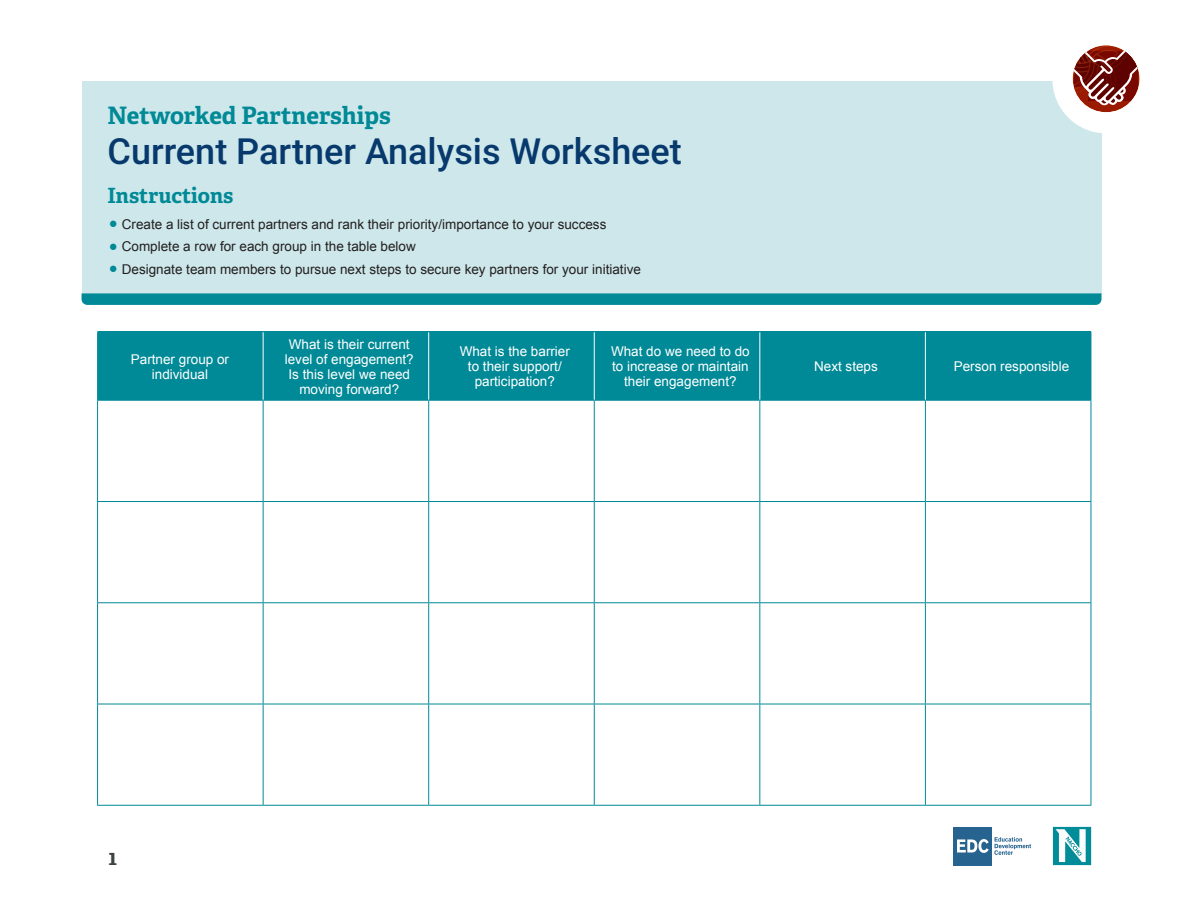
<style>
.page{position:relative;width:1188px;height:918px;background:#fff}
.page>*{position:absolute;margin:0;border:0;box-sizing:border-box;transform-origin:0 0}
.t1{font:500 36px "Roboto";color:#07396d}
.t2{font:700 24px "Adelle";letter-spacing:-.005em;color:#008996}
.Paragraph_Style_1{font:700 21px "Adelle";color:#008996}
.t3{font:700 21px "Adelle";color:#3d4543}
.t4{font:13.5px/15px "Arial";color:#fff;text-align:center}
.Paragraph_Style_1-2{font:13.5px "Arial";color:#231f20}
.s1{font-size:25.5px;color:#008996}
</style>
<div class="page">
<div style="left:82px;top:81px;width:1020px;height:212px;background:#cde7ea"></div>
<svg style="left:82px;top:293px;width:1020px;height:12px;background:#098d99"></svg>
<div style="left:1052px;top:25px;width:108px;height:108px;background:#fff;border-radius:50%"></div>
<svg style="left:1073px;top:45px;width:67px;height:67px"></svg>
<svg style="left:1073px;top:45px;width:65px;height:61px"></svg>
<svg style="left:1053px;top:827px;width:38px;height:38px"></svg>
<div style="left:98px;top:332px;width:993px;height:68px;background:#008996"></div>
<hr style="left:97px;top:332px;width:1px;height:68px;background:#008996">
<hr style="left:1091px;top:332px;width:1px;height:68px;background:#008996">
<hr style="left:97px;top:401px;width:1px;height:100px;background:#008996">
<hr style="left:263px;top:401px;width:1px;height:100px;background:#008996">
<hr style="left:428px;top:401px;width:1px;height:100px;background:#008996">
<hr style="left:594px;top:401px;width:1px;height:100px;background:#008996">
<hr style="left:759px;top:401px;width:1px;height:100px;background:#008996">
<hr style="left:925px;top:401px;width:1px;height:100px;background:#008996">
<hr style="left:1091px;top:401px;width:1px;height:100px;background:#008996">
<hr style="left:97px;top:501px;width:166px;height:1px;background:#008996">
<hr style="left:97px;top:502px;width:1px;height:100px;background:#008996">
<hr style="left:263px;top:501px;width:166px;height:1px;background:#008996">
<hr style="left:263px;top:502px;width:1px;height:100px;background:#008996">
<hr style="left:429px;top:501px;width:165px;height:1px;background:#008996">
<hr style="left:428px;top:502px;width:1px;height:100px;background:#008996">
<hr style="left:594px;top:501px;width:166px;height:1px;background:#008996">
<hr style="left:594px;top:502px;width:1px;height:100px;background:#008996">
<hr style="left:760px;top:501px;width:165px;height:1px;background:#008996">
<hr style="left:759px;top:502px;width:1px;height:100px;background:#008996">
<hr style="left:925px;top:501px;width:166px;height:1px;background:#008996">
<hr style="left:925px;top:502px;width:1px;height:100px;background:#008996">
<hr style="left:1091px;top:502px;width:1px;height:100px;background:#008996">
<hr style="left:97px;top:602px;width:166px;height:1px;background:#008996">
<hr style="left:97px;top:603px;width:1px;height:101px;background:#008996">
<hr style="left:263px;top:602px;width:166px;height:1px;background:#008996">
<hr style="left:263px;top:603px;width:1px;height:101px;background:#008996">
<hr style="left:429px;top:602px;width:165px;height:1px;background:#008996">
<hr style="left:428px;top:603px;width:1px;height:101px;background:#008996">
<hr style="left:594px;top:602px;width:166px;height:1px;background:#008996">
<hr style="left:594px;top:603px;width:1px;height:101px;background:#008996">
<hr style="left:760px;top:602px;width:165px;height:1px;background:#008996">
<hr style="left:759px;top:603px;width:1px;height:101px;background:#008996">
<hr style="left:925px;top:602px;width:166px;height:1px;background:#008996">
<hr style="left:925px;top:603px;width:1px;height:101px;background:#008996">
<hr style="left:1091px;top:603px;width:1px;height:101px;background:#008996">
<hr style="left:97px;top:704px;width:166px;height:1px;background:#008996">
<hr style="left:97px;top:704px;width:1px;height:101px;background:#008996">
<hr style="left:263px;top:704px;width:166px;height:1px;background:#008996">
<hr style="left:263px;top:704px;width:1px;height:101px;background:#008996">
<hr style="left:429px;top:704px;width:165px;height:1px;background:#008996">
<hr style="left:428px;top:704px;width:1px;height:101px;background:#008996">
<hr style="left:594px;top:704px;width:166px;height:1px;background:#008996">
<hr style="left:594px;top:704px;width:1px;height:101px;background:#008996">
<hr style="left:760px;top:704px;width:165px;height:1px;background:#008996">
<hr style="left:759px;top:704px;width:1px;height:101px;background:#008996">
<hr style="left:925px;top:704px;width:166px;height:1px;background:#008996">
<hr style="left:925px;top:704px;width:1px;height:101px;background:#008996">
<hr style="left:1091px;top:704px;width:1px;height:101px;background:#008996">
<hr style="left:97px;top:805px;width:166px;height:1px;background:#008996">
<hr style="left:263px;top:805px;width:166px;height:1px;background:#008996">
<hr style="left:429px;top:805px;width:165px;height:1px;background:#008996">
<hr style="left:594px;top:805px;width:166px;height:1px;background:#008996">
<hr style="left:760px;top:805px;width:165px;height:1px;background:#008996">
<hr style="left:925px;top:805px;width:166px;height:1px;background:#008996">
<hr style="left:263px;top:332px;width:1px;height:68px;background:#fff">
<hr style="left:428px;top:332px;width:1px;height:68px;background:#fff">
<hr style="left:594px;top:332px;width:1px;height:68px;background:#fff">
<hr style="left:759px;top:332px;width:1px;height:68px;background:#fff">
<hr style="left:925px;top:332px;width:1px;height:68px;background:#fff">
<hr style="left:97px;top:400px;width:166px;height:1px;background:#008996">
<hr style="left:263px;top:400px;width:166px;height:1px;background:#008996">
<hr style="left:429px;top:400px;width:165px;height:1px;background:#008996">
<hr style="left:594px;top:400px;width:166px;height:1px;background:#008996">
<hr style="left:760px;top:400px;width:165px;height:1px;background:#008996">
<hr style="left:925px;top:400px;width:166px;height:1px;background:#008996">
<div style="left:953px;top:827px;width:39px;height:38px;background:#26638f"></div>
<svg style="left:957px;top:837px;width:74px;height:18px"></svg>
<p class="t2" style="left:108px;top:100px;width:285px">Networked Partnerships</p>
<p class="t1" style="left:108px;top:126px;width:576px">Current Partner Analysis Worksheet</p>
<p class="Paragraph_Style_1" style="left:108px;top:182px;width:127px">Instructions</p>
<p class="Paragraph_Style_1-2" style="left:109px;top:215px;width:499px"><span class="s1">•</span> Create a list of current partners and rank their priority/importance to your success</p>
<p class="Paragraph_Style_1-2" style="left:109px;top:237px;width:309px"><span class="s1">•</span> Complete a row for each group in the table below</p>
<p class="Paragraph_Style_1-2" style="left:109px;top:260px;width:534px"><span class="s1">•</span> Designate team members to pursue next steps to secure key partners for your initiative</p>
<p class="t4" style="left:131px;top:351px;width:100px">Partner group or individual</p>
<p class="t4" style="left:285px;top:336px;width:131px">What is their current level of engagement?<br>Is this level we need moving forward?</p>
<p class="t4" style="left:460px;top:344px;width:112px">What is the barrier to their support/ participation?</p>
<p class="t4" style="left:611px;top:344px;width:140px">What do we need to do to increase or maintain their engagement?</p>
<p class="t4" style="left:814px;top:359px;width:65px">Next steps</p>
<p class="t4" style="left:954px;top:359px;width:117px">Person responsible</p>
<p class="t3" style="left:109px;top:844px;width:10px">1</p>
</div>
